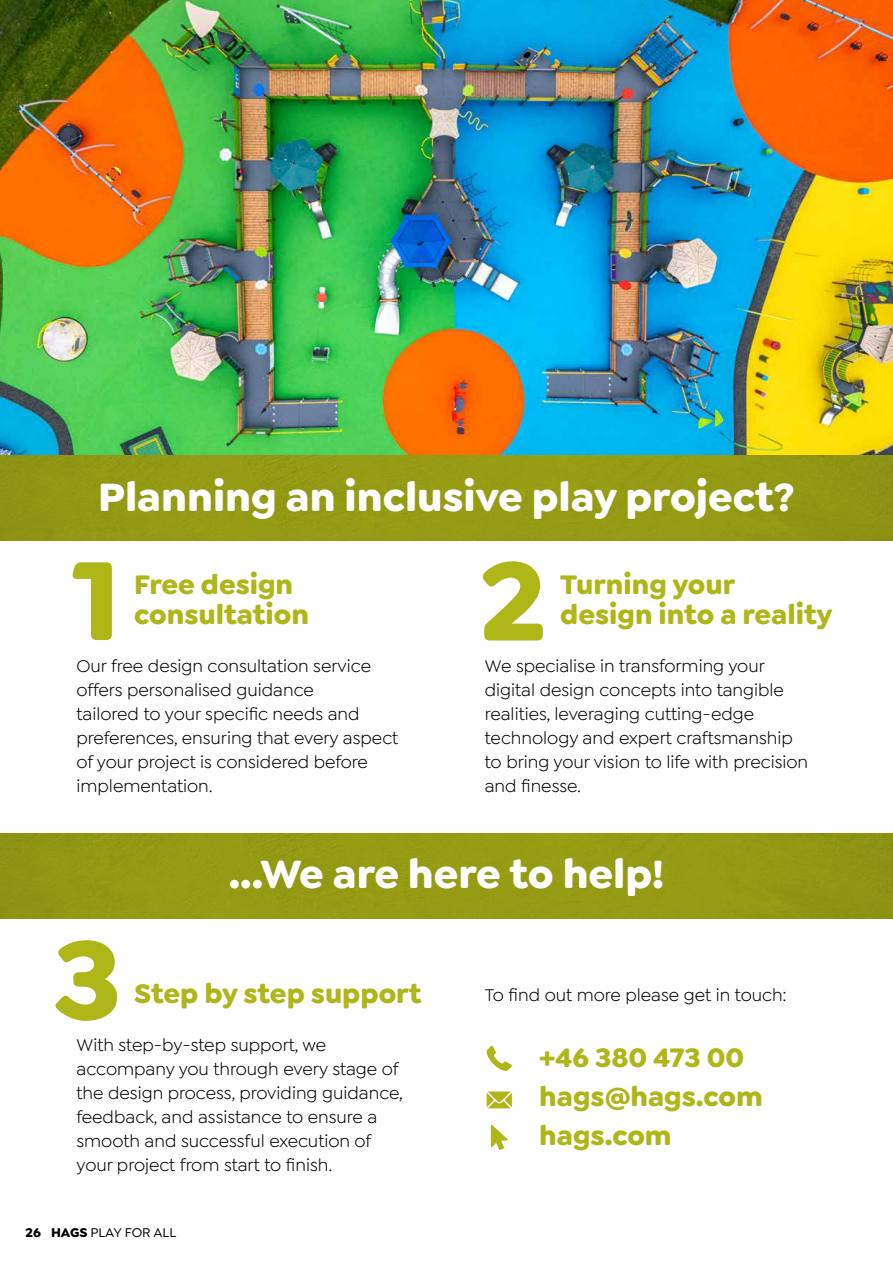
<style>
.page{position:relative;width:893px;height:1263px;background:#fff}
.page>*{position:absolute;margin:0;border:0;box-sizing:border-box;transform-origin:0 0}
.t1{font:700 119.4px "Goldplay";color:#aeb618}
.t2{font:700 42px "Goldplay";color:#fff}
.t3{font:700 28.5px/30px "Goldplay";color:#aeb618}
.t4{font:18px/24px "Goldplay";color:#000}
.t5{font:500 13.5px "Goldplay";color:#000}
.s1{font-weight:700}
</style>
<div class="page">
<img style="left:0;top:0;width:893px;height:455px">
<div style="left:0;top:455px;width:893px;height:85px;background:#949a13"></div>
<div style="left:0;top:833px;width:893px;height:85px;background:#949a13"></div>
<svg style="left:491px;top:1125px;width:17px;height:25px"></svg>
<svg style="left:487px;top:1091px;width:25px;height:17px"></svg>
<svg style="left:487px;top:1046px;width:25px;height:25px"></svg>
<h2 class="t2" style="left:98px;top:470px;width:698px">Planning an inclusive play project?</h2>
<h1 class="t1" style="left:73px;top:522px;width:50px">1</h1>
<h1 class="t1" style="left:479px;top:523px;width:69px">2</h1>
<h3 class="t3" style="left:134px;top:569px;width:176px">Free design consultation</h3>
<p class="t4" style="left:77px;top:654px;width:323px">Our free design consultation service offers personalised guidance<br>tailored to your specific needs and preferences, ensuring that every aspect of your project is considered before implementation.</p>
<h3 class="t3" style="left:560px;top:569px;width:274px">Turning your design into a reality</h3>
<p class="t4" style="left:485px;top:654px;width:325px">We specialise in transforming your digital design concepts into tangible realities, leveraging cutting-edge technology and expert craftsmanship to bring your vision to life with precision and finesse.</p>
<h2 class="t2" style="left:229px;top:847px;width:437px">...We are here to help!</h2>
<h1 class="t1" style="left:53px;top:902px;width:70px">3</h1>
<h3 class="t3" style="left:134px;top:978px;width:289px">Step by step support</h3>
<p class="t4" style="left:77px;top:1033px;width:328px">With step-by-step support, we accompany you through every stage of the design process, providing guidance, feedback, and assistance to ensure a smooth and successful execution of your project from start to finish.</p>
<p class="t5" style="left:26px;top:1225px;width:152px"><span class="s1">26 HAGS</span> PLAY FOR ALL</p>
<p class="t4" style="left:485px;top:983px;width:304px">To find out more please get in touch:</p>
<h3 class="t3" style="left:539px;top:1038px;width:225px;line-height:39px">+46 380 473 00 hags@hags.com hags.com</h3>
</div>
